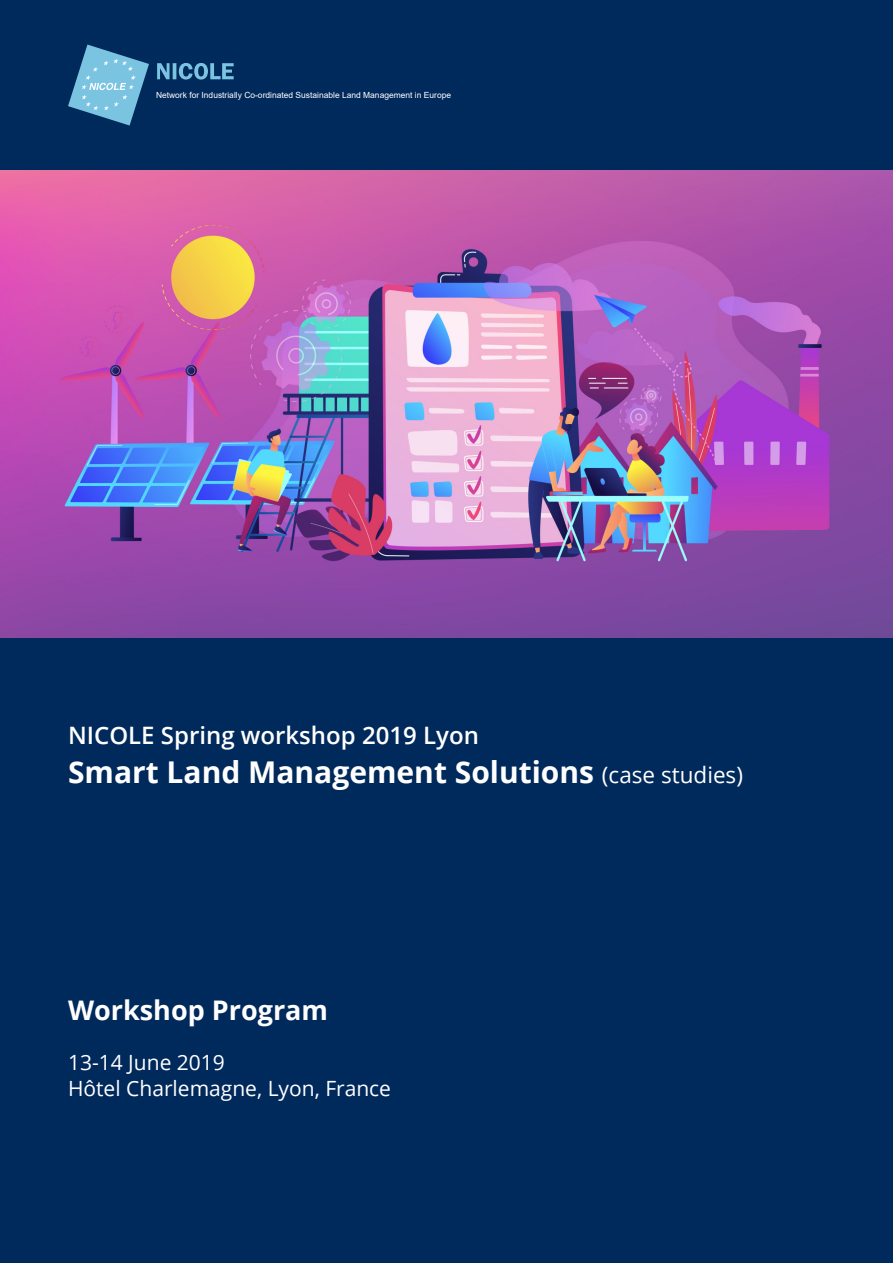
<style>
.page{position:relative;width:893px;height:1263px;background:#00295c}
.page>*{position:absolute;margin:0;border:0;box-sizing:border-box;transform-origin:0 0}
.t1{font:700 30px "Open Sans";color:#fff}
.t2{font:700 27px "Open Sans";color:#fff}
.t3{font:600 24px "Open Sans";color:#fff}
.t4{font:21px/25.2px "Open Sans";color:#fff}
.t5{font:8.4px "Arial";color:#fff}
.s1{font-weight:400;font-size:22.5px}
</style>
<div class="page">
<svg style="left:68px;top:45px;width:81px;height:81px"></svg>
<svg style="left:157px;top:63px;width:77px;height:17px"></svg>
<img style="left:0;top:170px;width:893px;height:468px">
<p class="t5" style="left:156px;top:89px;width:297px">Network for Industrially Co-ordinated Sustainable Land Management in Europe</p>
<h3 class="t3" style="left:68px;top:718px;width:412px">NICOLE Spring workshop 2019 Lyon</h3>
<h1 class="t1" style="left:68px;top:750px;width:676px">Smart Land Management Solutions <span class="s1">(case studies)</span></h1>
<h2 class="t2" style="left:68px;top:991px;width:262px">Workshop Program</h2>
<h3 class="t4" style="left:68px;top:1050px;width:325px">13-14 June 2019<br>Hôtel Charlemagne, Lyon, France</h3>
</div>
